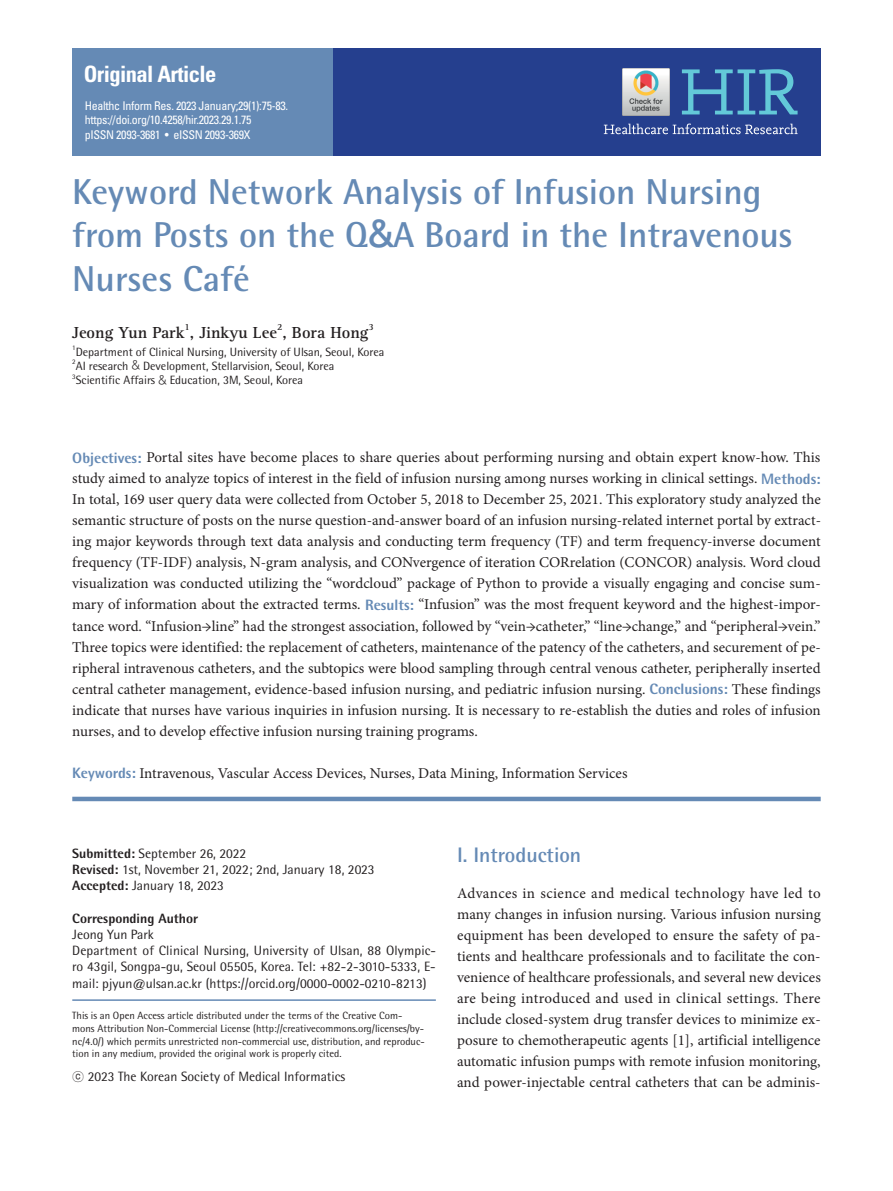
<style>
.page{position:relative;width:893px;height:1191px;background:#fff}
.page>*{position:absolute;margin:0;border:0;box-sizing:border-box;transform-origin:0 0}
.t1{font:700 36px/43.2px "Rotis Semi Sans Std";color:#658ab5}
.t2{font:700 condensed 22.5px "Univers LT Std";letter-spacing:-.025em;color:#fff}
.t3{font:700 21px "Rotis Semi Sans Std";color:#658ab5}
.t4{font:700 16.5px "Rotis Serif Std";color:#231f20}
.t5{font:15px/21px "Minion Pro";color:#231f20;text-align:justify}
.t6{font:13.5px/16.2px "Rotis Semi Sans Std";color:#231f20}
.t7{font:800 13.5px "Rotis Semi Sans Std";color:#231f20}
.t8{font:12px "Rotis Semi Sans Std";color:#231f20}
.t9{font:condensed 12px/14.4px "Univers LT Std";letter-spacing:-.025em;color:#fff}
.t10{font:10.5px/12.6px "Rotis Semi Sans Std";color:#231f20}
.t11{font:700 9.6px "Rotis Serif Std";color:#231f20}
.t12{font:7.05px "Rotis Semi Sans Std";color:#231f20}
.s1{font-family:"Ko Pub World Dotum"}
.s2{font-family:"Ko Pub World Dotum";font-weight:300}
.s3{font-family:"Rotis Semi Sans Std";font-weight:800;color:#658ab5}
.s4{font-weight:800}
.s5{font-family:"Gulim";font-size:12px}
</style>
<div class="page">
<div style="left:72px;top:48px;width:749px;height:108px;background:#253f8e"></div>
<div style="left:72px;top:48px;width:261px;height:108px;background:#658ab5"></div>
<svg style="left:682px;top:69px;width:116px;height:45px"></svg>
<svg style="left:604px;top:124px;width:194px;height:10px"></svg>
<div style="left:72px;top:796px;width:749px;height:5px;background:#658ab5"></div>
<hr style="left:72px;top:999px;width:364px;height:1px;background:#658ab5">
<img style="left:622px;top:68px;width:47px;height:47px">
<h2 class="t2" style="left:84px;top:61px;width:134px">Original Article</h2>
<p class="t9" style="left:85px;top:98px;width:205px">Healthc Inform Res. 2023 January;29(1):75-83. https://doi.org/10.4258/hir.2023.29.1.75<br>pISSN 2093-3681 • eISSN 2093-369X</p>
<h1 class="t1" style="left:72px;top:170px;width:722px">Keyword Network Analysis of Infusion Nursing from Posts on the Q<span class="s1">&amp;</span>A Board in the Intravenous<br>Nurses Café</h1>
<p class="t4" style="left:72px;top:323px;width:298px">Jeong Yun Park , Jinkyu Lee , Bora Hong</p>
<p class="t11" style="left:185px;top:321px;width:7px">1</p>
<p class="t11" style="left:277px;top:321px;width:7px">2</p>
<p class="t11" style="left:368px;top:321px;width:7px">3</p>
<p class="t12" style="left:72px;top:343px;width:5px">1</p>
<p class="t8" style="left:76px;top:344px;width:310px">Department of Clinical Nursing, University of Ulsan, Seoul, Korea</p>
<p class="t12" style="left:72px;top:358px;width:5px">2</p>
<p class="t8" style="left:76px;top:359px;width:260px">AI research <span class="s2">&amp;</span> Development, Stellarvision, Seoul, Korea</p>
<p class="t12" style="left:72px;top:372px;width:5px">3</p>
<p class="t8" style="left:76px;top:373px;width:229px">Scientific Affairs <span class="s2">&amp;</span> Education, 3M, Seoul, Korea</p>
<p class="t5" style="left:72px;top:447px;width:750px"><span class="s3">Objectives:</span> Portal sites have become places to share queries about performing nursing and obtain expert know-how. This study aimed to analyze topics of interest in the field of infusion nursing among nurses working in clinical settings. <span class="s3">Methods:<br></span>In total, 169 user query data were collected from October 5, 2018 to December 25, 2021. This exploratory study analyzed the semantic structure of posts on the nurse question-and-answer board of an infusion nursing-related internet portal by extract&shy;ing major keywords through text data analysis and conducting term frequency (TF) and term frequency-inverse document frequency (TF-IDF) analysis, N-gram analysis, and CONvergence of iteration CORrelation (CONCOR) analysis. Word cloud visualization was conducted utilizing the “wordcloud” package of Python to provide a visually engaging and concise sum&shy;mary of information about the extracted terms. <span class="s3">Results:</span> “Infusion” was the most frequent keyword and the highest-impor&shy;tance word. “Infusion→line” had the strongest association, followed by “vein→catheter,” “line→change,” and “peripheral→vein.” Three topics were identified: the replacement of catheters, maintenance of the patency of the catheters, and securement of pe&shy;ripheral intravenous catheters, and the subtopics were blood sampling through central venous catheter, peripherally inserted central catheter management, evidence-based infusion nursing, and pediatric infusion nursing. <span class="s3">Conclusions:</span> These findings indicate that nurses have various inquiries in infusion nursing. It is necessary to re-establish the duties and roles of infusion nurses, and to develop effective infusion nursing training programs.</p>
<p class="t5" style="left:72px;top:762px;width:557px"><span class="s3">Keywords:</span> Intravenous, Vascular Access Devices, Nurses, Data Mining, Information Services</p>
<p class="t6" style="left:72px;top:845px;width:304px"><span class="s4">Submitted:</span> September 26, 2022<br><span class="s4">Revised:</span> 1st, November 21, 2022; 2nd, January 18, 2023<br><span class="s4">Accepted:</span> January 18, 2023</p>
<p class="t7" style="left:72px;top:909px;width:127px">Corresponding Author</p>
<p class="t6" style="left:72px;top:926px;width:365px">Jeong Yun Park<br>Department of Clinical Nursing, University of Ulsan, 88 Olympic&shy;ro 43gil, Songpa-gu, Seoul 05505, Korea. Tel: +82-2-3010-5333, E&shy;mail: pjyun@ulsan.ac.kr (https://orcid.org/0000-0002-0210-8213)</p>
<p class="t10" style="left:72px;top:1009px;width:354px">This is an Open Access article distributed under the terms of the Creative Com&shy;mons Attribution Non-Commercial License (http://creativecommons.org/licenses/by&shy;nc/4.0/) which permits unrestricted non-commercial use, distribution, and reproduc&shy;tion in any medium, provided the original work is properly cited.</p>
<p class="t6" style="left:72px;top:1068px;width:275px"><span class="s5">ⓒ</span> 2023 The Korean Society of Medical Informatics</p>
<h3 class="t3" style="left:457px;top:841px;width:126px">I. Introduction</h3>
<p class="t5" style="left:457px;top:883px;width:365px">Advances in science and medical technology have led to many changes in infusion nursing. Various infusion nursing equipment has been developed to ensure the safety of pa&shy;tients and healthcare professionals and to facilitate the con&shy;venience of healthcare professionals, and several new devices are being introduced and used in clinical settings. There include closed-system drug transfer devices to minimize ex&shy;posure to chemotherapeutic agents [1], artificial intelligence automatic infusion pumps with remote infusion monitoring, and power-injectable central catheters that can be adminis-</p>
</div>
